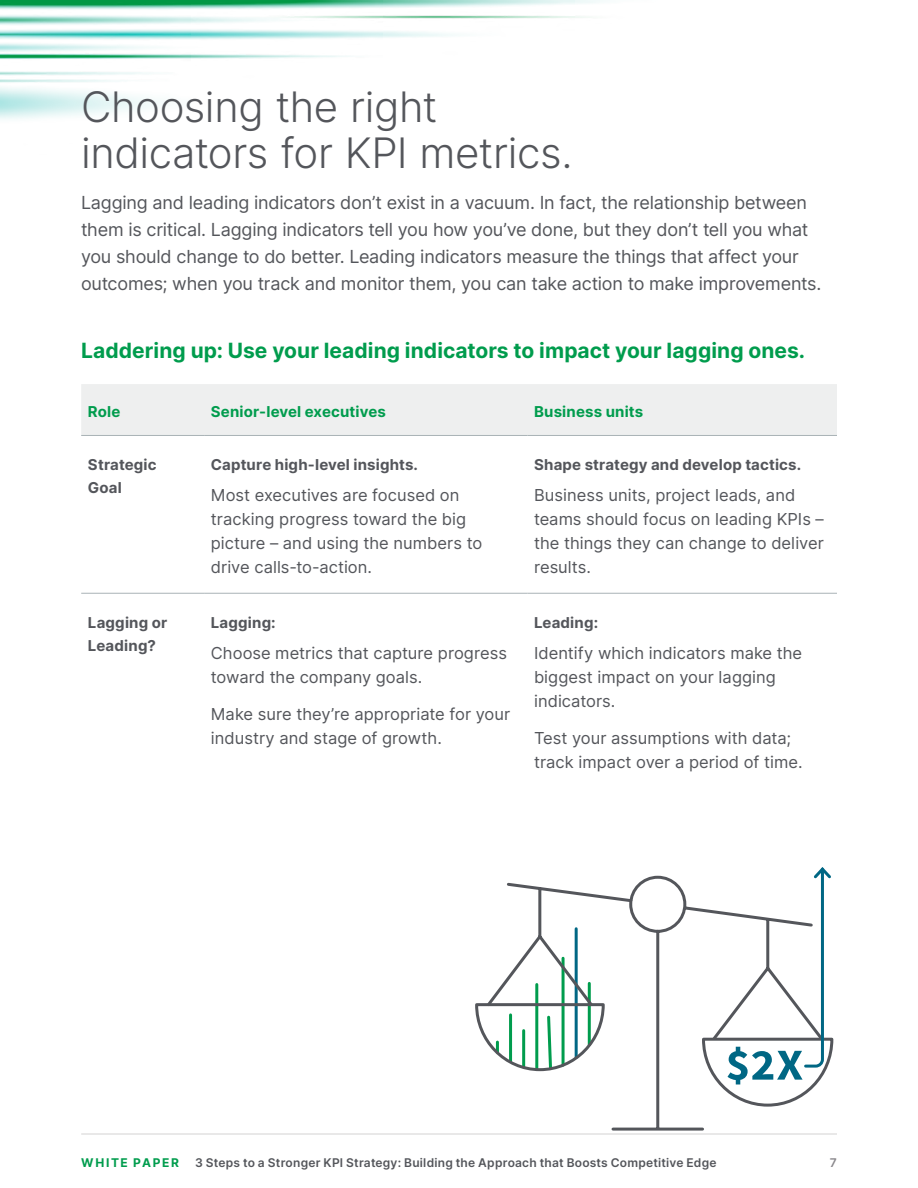
<style>
.page{position:relative;width:918px;height:1188px;background:#fff}
.page>*{position:absolute;margin:0;border:0;box-sizing:border-box;transform-origin:0 0}
.t1{font:300 42px/46.5px "Inter";letter-spacing:-.01em;color:#54565b}
.t2{font:700 21px "Inter";letter-spacing:.005em;color:#009c4d}
.t3{font:18px/27px "Inter";letter-spacing:-.01em;color:#54565b}
.t4{font:16.5px/24px "Inter";letter-spacing:.005em;color:#54565b}
.t5{font:700 15px/22.5px "Inter";letter-spacing:.01em;color:#54565b}
.t6{font:700 15px "Inter";letter-spacing:.01em;color:#009c4d}
.t7{font:600 12px "Inter";letter-spacing:.02em;color:#54565b}
.t8{font:700 12px "Inter";letter-spacing:.135em;color:#009c4d}
.t9{font:600 12px "Inter";color:#89878b}
</style>
<div class="page">
<img style="left:0;top:0;width:603px;height:119px">
<div style="left:81px;top:384px;width:756px;height:51px;background:#eeefef"></div>
<hr style="left:81px;top:435px;width:123px;height:1px;background:#a9b3b6">
<hr style="left:204px;top:435px;width:323px;height:1px;background:#a9b3b6">
<hr style="left:527px;top:435px;width:310px;height:1px;background:#a9b3b6">
<hr style="left:81px;top:593px;width:123px;height:1px;background:#a9b3b6">
<hr style="left:204px;top:593px;width:323px;height:1px;background:#a9b3b6">
<hr style="left:527px;top:593px;width:310px;height:1px;background:#a9b3b6">
<svg style="left:611px;top:1108px;width:93px;height:23px"></svg>
<svg style="left:475px;top:867px;width:359px;height:241px"></svg>
<hr style="left:81px;top:1133px;width:756px;height:2px;background:#e2e1e1">
<h1 class="t1" style="left:81px;top:83px;width:493px">Choosing the right indicators for KPI metrics.</h1>
<p class="t3" style="left:81px;top:188px;width:742px">Lagging and leading indicators don’t exist in a vacuum. In fact, the relationship between them is critical. Lagging indicators tell you how you’ve done, but they don’t tell you what you should change to do better. Leading indicators measure the things that affect your outcomes; when you track and monitor them, you can take action to make improvements.</p>
<p class="t2" style="left:81px;top:334px;width:723px">Laddering up: Use your leading indicators to impact your lagging ones.</p>
<p class="t6" style="left:88px;top:400px;width:34px">Role</p>
<p class="t6" style="left:211px;top:400px;width:177px">Senior-level executives</p>
<p class="t6" style="left:534px;top:400px;width:111px">Business units</p>
<p class="t5" style="left:88px;top:453px;width:70px">Strategic<br>Goal</p>
<p class="t5" style="left:211px;top:453px;width:207px">Capture high-level insights.</p>
<p class="t4" style="left:211px;top:483px;width:273px">Most executives are focused on tracking progress toward the big picture – and using the numbers to drive calls-to-action.</p>
<p class="t5" style="left:88px;top:611px;width:81px">Lagging or<br>Leading?</p>
<p class="t5" style="left:211px;top:611px;width:66px">Lagging:</p>
<p class="t4" style="left:211px;top:640px;width:298px">Choose metrics that capture progress toward the company goals.</p>
<p class="t4" style="left:211px;top:702px;width:301px">Make sure they’re appropriate for your industry and stage of growth.</p>
<p class="t5" style="left:534px;top:453px;width:267px">Shape strategy and develop tactics.</p>
<p class="t4" style="left:534px;top:483px;width:291px">Business units, project leads, and teams should focus on leading KPIs – the things they can change to deliver results.</p>
<p class="t5" style="left:534px;top:611px;width:66px">Leading:</p>
<p class="t4" style="left:534px;top:640px;width:270px">Identify which indicators make the biggest impact on your lagging indicators.</p>
<p class="t4" style="left:534px;top:726px;width:270px">Test your assumptions with data; track impact over a period of time.</p>
<p class="t8" style="left:81px;top:1153px;width:99px">WHITE PAPER</p>
<p class="t7" style="left:195px;top:1153px;width:523px">3 Steps to a Stronger KPI Strategy: Building the Approach that Boosts Competitive Edge</p>
<p class="t9" style="left:830px;top:1153px;width:9px">7</p>
</div>
